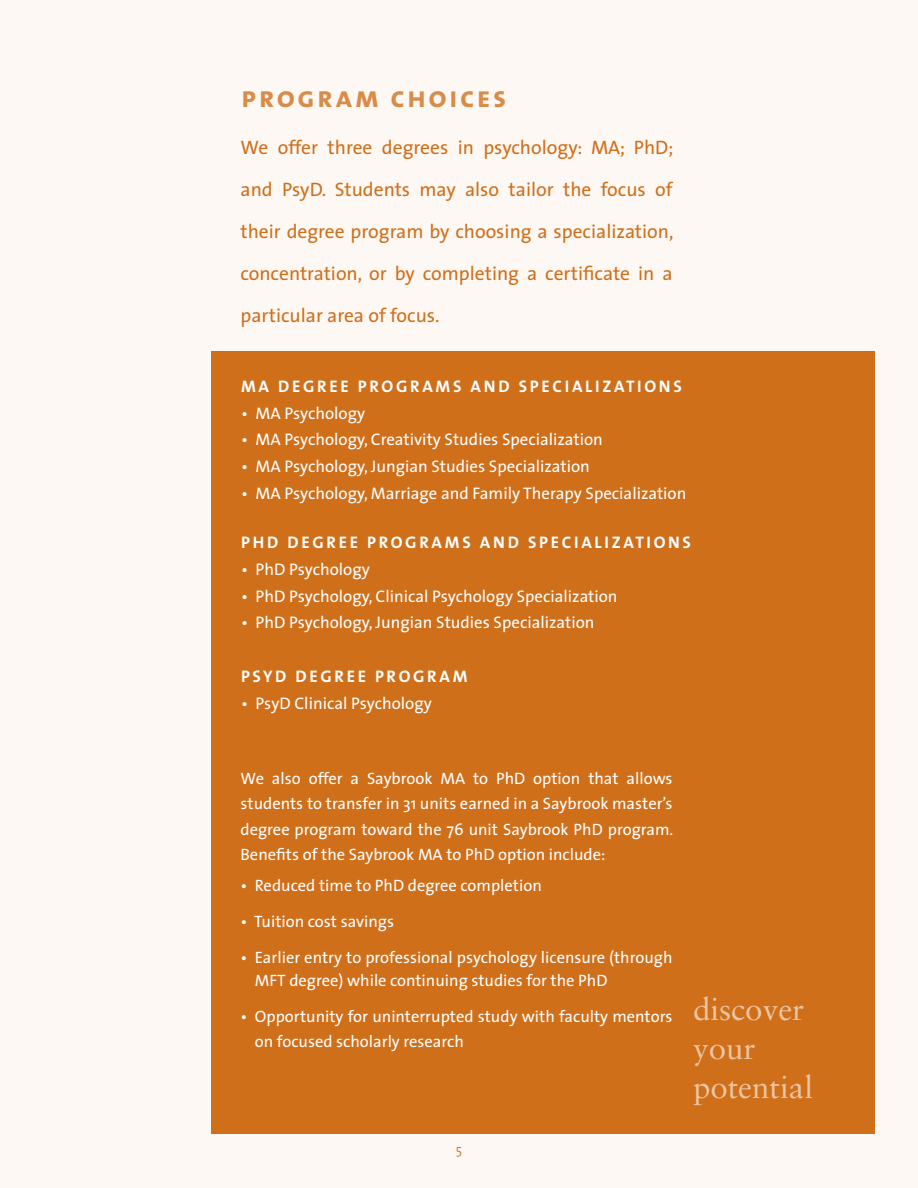
<style>
.page{position:relative;width:918px;height:1188px;background:#fdf8f4}
.page>*{position:absolute;margin:0;border:0;box-sizing:border-box;transform-origin:0 0}
.t1{font:31.35px/39px "Sabon";color:#ecc5a3}
.t2{font:30px "The Sans Bold Caps";letter-spacing:.08em;color:#d98c48}
.t3{font:19.5px/42px "The Sans";color:#d06f1a;text-align:justify}
.t4{font:16.8px "The Sans";color:#fff}
.t5{font:16.8px "The Sans Bold Caps";letter-spacing:.16em;color:#fff}
.t6{font:16.5px/25.5px "The Sans";color:#fff}
.t7{font:300 15px "The Sans";color:#d06f1a}
.t8{font:300 13.5px "The Sans";color:#d06f1a}
</style>
<div class="page">
<div style="left:212px;top:351px;width:663px;height:783px;background:#d06f1a"></div>
<h2 class="t2" style="left:241px;top:72px;width:267px">program choices</h2>
<p class="t3" style="left:241px;top:126px;width:434px">We offer three degrees in psychology: MA; PhD; and PsyD. Students may also tailor the focus of their degree program by choosing a specialization, concentration, or by completing a certificate in a particular area of focus.</p>
<p class="t5" style="left:241px;top:372px;width:442px">MA DEGREE PROGRAMS AND SPECIALIZATIONS</p>
<p class="t4" style="left:241px;top:399px;width:126px">• MA Psychology</p>
<p class="t4" style="left:241px;top:426px;width:363px">• MA Psychology, Creativity Studies Specialization</p>
<p class="t4" style="left:241px;top:453px;width:350px">• MA Psychology, Jungian Studies Specialization</p>
<p class="t4" style="left:241px;top:479px;width:447px">• MA Psychology, Marriage and Family Therapy Specialization</p>
<p class="t5" style="left:241px;top:528px;width:452px">PHD DEGREE PROGRAMS AND SPECIALIZATIONS</p>
<p class="t4" style="left:241px;top:555px;width:130px">• PhD Psychology</p>
<p class="t4" style="left:241px;top:582px;width:378px">• PhD Psychology, Clinical Psychology Specialization</p>
<p class="t4" style="left:241px;top:609px;width:355px">• PhD Psychology, Jungian Studies Specialization</p>
<p class="t5" style="left:241px;top:662px;width:228px">PSYD DEGREE PROGRAM</p>
<p class="t4" style="left:241px;top:689px;width:192px">• PsyD Clinical Psychology</p>
<p class="t6" style="left:241px;top:765px;width:434px;text-align:justify">We also offer a Saybrook MA to PhD option that allows students to transfer in 31 units earned in a Saybrook master’s degree program toward the 76 unit Saybrook PhD program.<br>Benefits of the Saybrook MA to PhD option include:</p>
<p class="t6" style="left:241px;top:872px;width:303px">• Reduced time to PhD degree completion</p>
<p class="t6" style="left:241px;top:908px;width:155px">• Tuition cost savings</p>
<p class="t6" style="left:255px;top:946px;width:419px;line-height:22.5px;text-indent:-14px">• Earlier entry to professional psychology licensure (through<br>MFT degree) while continuing studies for the PhD</p>
<p class="t6" style="left:255px;top:1003px;width:419px;text-indent:-14px">• Opportunity for uninterrupted study with faculty mentors on focused scholarly research</p>
<p class="t8" style="left:456px;top:1139px;width:8px">5</p>
<p class="t7" style="left:455px;top:1138px;width:9px">5</p>
<h1 class="t1" style="left:693px;top:989px;width:122px">discover your potential</h1>
</div>
